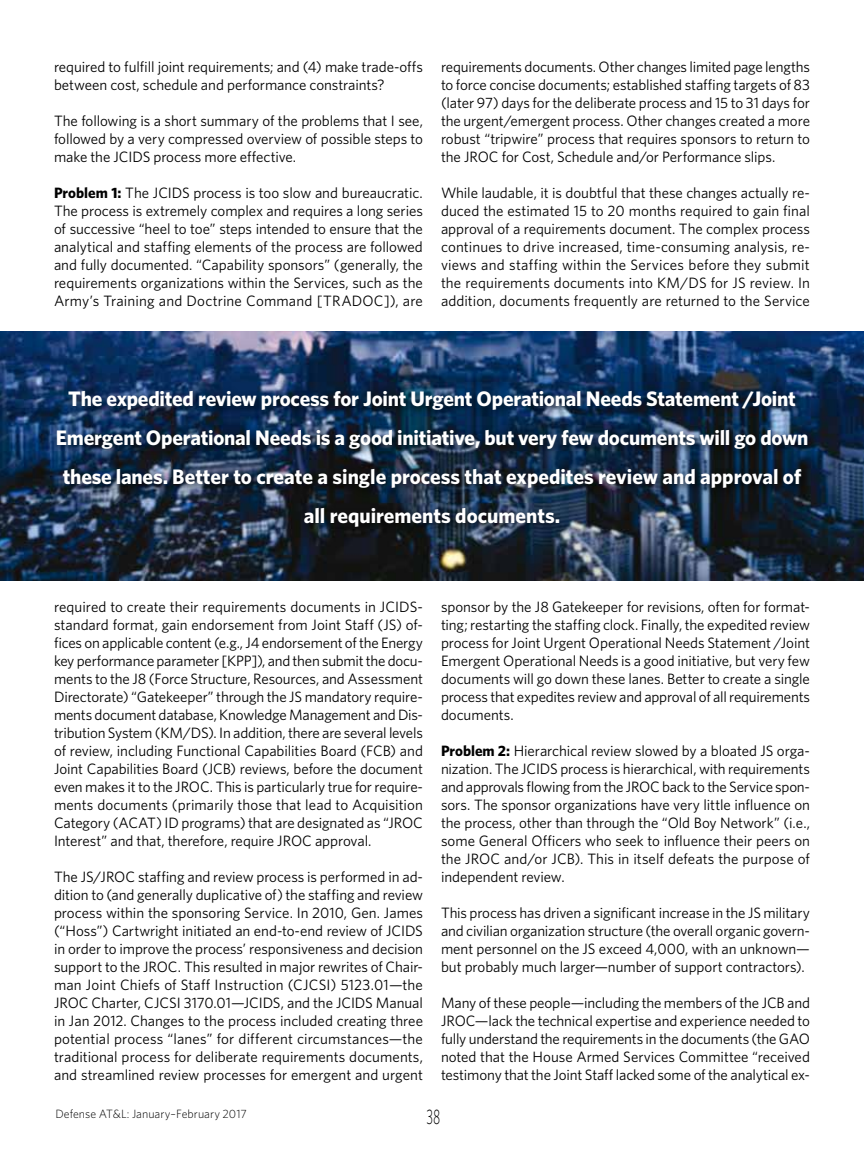
<style>
.page{position:relative;width:864px;height:1161px;background:#fff}
.page>*{position:absolute;margin:0;border:0;box-sizing:border-box;transform-origin:0 0}
.t1{font:700 21px/39px "Whitney";letter-spacing:-.01em;color:#fff;text-align:center}
.t2{font:300 21px "Whitney";color:#000;scale:.6 1}
.body_text{font:15px/18px "Whitney";letter-spacing:-.005em;color:#000;text-align:justify}
.t3{font:300 12px "Whitney";color:#000}
.s1{font-weight:700}
</style>
<div class="page">
<img style="left:0;top:332px;width:864px;height:248px">
<div style="left:51px;top:386px;width:766px;height:151px;background:#000;opacity:.75"></div>
<p class="body_text" style="left:54px;top:58px;width:370px">required to fulfill joint requirements; and (4) make trade-offs between cost, schedule and performance constraints?</p>
<p class="body_text" style="left:54px;top:112px;width:371px">The following is a short summary of the problems that I see, followed by a very compressed overview of possible steps to make the JCIDS process more effective.</p>
<p class="body_text" style="left:54px;top:184px;width:371px"><span class="s1">Problem 1:</span> The JCIDS process is too slow and bureaucratic.<br>The process is extremely complex and requires a long series of successive “heel to toe” steps intended to ensure that the analytical and staffing elements of the process are followed and fully documented. “Capability sponsors” (generally, the requirements organizations within the Services, such as the Army’s Training and Doctrine Command [TRADOC]), are</p>
<p class="body_text" style="left:441px;top:58px;width:371px">requirements documents. Other changes limited page lengths to force concise documents; established staffing targets of 83 (later 97) days for the deliberate process and 15 to 31 days for the urgent/emergent process. Other changes created a more robust “tripwire” process that requires sponsors to return to the JROC for Cost, Schedule and/or Performance slips.</p>
<p class="body_text" style="left:441px;top:184px;width:371px">While laudable, it is doubtful that these changes actually re&shy;duced the estimated 15 to 20 months required to gain final approval of a requirements document. The complex process continues to drive increased, time-consuming analysis, re&shy;views and staffing within the Services before they submit the requirements documents into KM/DS for JS review. In addition, documents frequently are returned to the Service</p>
<p class="t1" style="left:56px;top:379px;width:754px">The expedited review process for Joint Urgent Operational Needs Statement /Joint Emergent Operational Needs is a good initiative, but very few documents will go down these lanes. Better to create a single process that expedites review and approval of all requirements documents.</p>
<p class="body_text" style="left:54px;top:598px;width:371px">required to create their requirements documents in JCIDS&shy;standard format, gain endorsement from Joint Staff (JS) of&shy;fices on applicable content (e.g., J4 endorsement of the Energy key performance parameter [KPP]), and then submit the docu&shy;ments to the J8 (Force Structure, Resources, and Assessment Directorate) “Gatekeeper” through the JS mandatory require&shy;ments document database, Knowledge Management and Dis&shy;tribution System (KM/DS). In addition, there are several levels of review, including Functional Capabilities Board (FCB) and Joint Capabilities Board (JCB) reviews, before the document even makes it to the JROC. This is particularly true for require&shy;ments documents (primarily those that lead to Acquisition Category (ACAT) ID programs) that are designated as “JROC Interest” and that, therefore, require JROC approval.</p>
<p class="body_text" style="left:54px;top:868px;width:371px">The JS/JROC staffing and review process is performed in ad&shy;dition to (and generally duplicative of) the staffing and review process within the sponsoring Service. In 2010, Gen. James (“Hoss”) Cartwright initiated an end-to-end review of JCIDS in order to improve the process’ responsiveness and decision support to the JROC. This resulted in major rewrites of Chair&shy;man Joint Chiefs of Staff Instruction (CJCSI) 5123.01—the JROC Charter, CJCSI 3170.01—JCIDS, and the JCIDS Manual in Jan 2012. Changes to the process included creating three potential process “lanes” for different circumstances—the traditional process for deliberate requirements documents, and streamlined review processes for emergent and urgent</p>
<p class="body_text" style="left:441px;top:598px;width:371px">sponsor by the J8 Gatekeeper for revisions, often for format&shy;ting; restarting the staffing clock. Finally, the expedited review process for Joint Urgent Operational Needs Statement /Joint Emergent Operational Needs is a good initiative, but very few documents will go down these lanes. Better to create a single process that expedites review and approval of all requirements documents.</p>
<p class="body_text" style="left:441px;top:742px;width:371px"><span class="s1">Problem 2:</span> Hierarchical review slowed by a bloated JS orga&shy;nization. The JCIDS process is hierarchical, with requirements and approvals flowing from the JROC back to the Service spon&shy;sors. The sponsor organizations have very little influence on the process, other than through the “Old Boy Network” (i.e., some General Officers who seek to influence their peers on the JROC and/or JCB). This in itself defeats the purpose of independent review.</p>
<p class="body_text" style="left:441px;top:904px;width:371px">This process has driven a significant increase in the JS military and civilian organization structure (the overall organic govern&shy;ment personnel on the JS exceed 4,000, with an unknown— but probably much larger—number of support contractors).</p>
<p class="body_text" style="left:441px;top:994px;width:371px">Many of these people—including the members of the JCB and JROC—lack the technical expertise and experience needed to fully understand the requirements in the documents (the GAO noted that the House Armed Services Committee “received testimony that the Joint Staff lacked some of the analytical ex-</p>
<p class="t3" style="left:56px;top:1106px;width:193px">Defense AT&amp;L: January–February 2017</p>
<h1 class="t2" style="left:427px;top:1104px;width:24px">38</h1>
</div>
